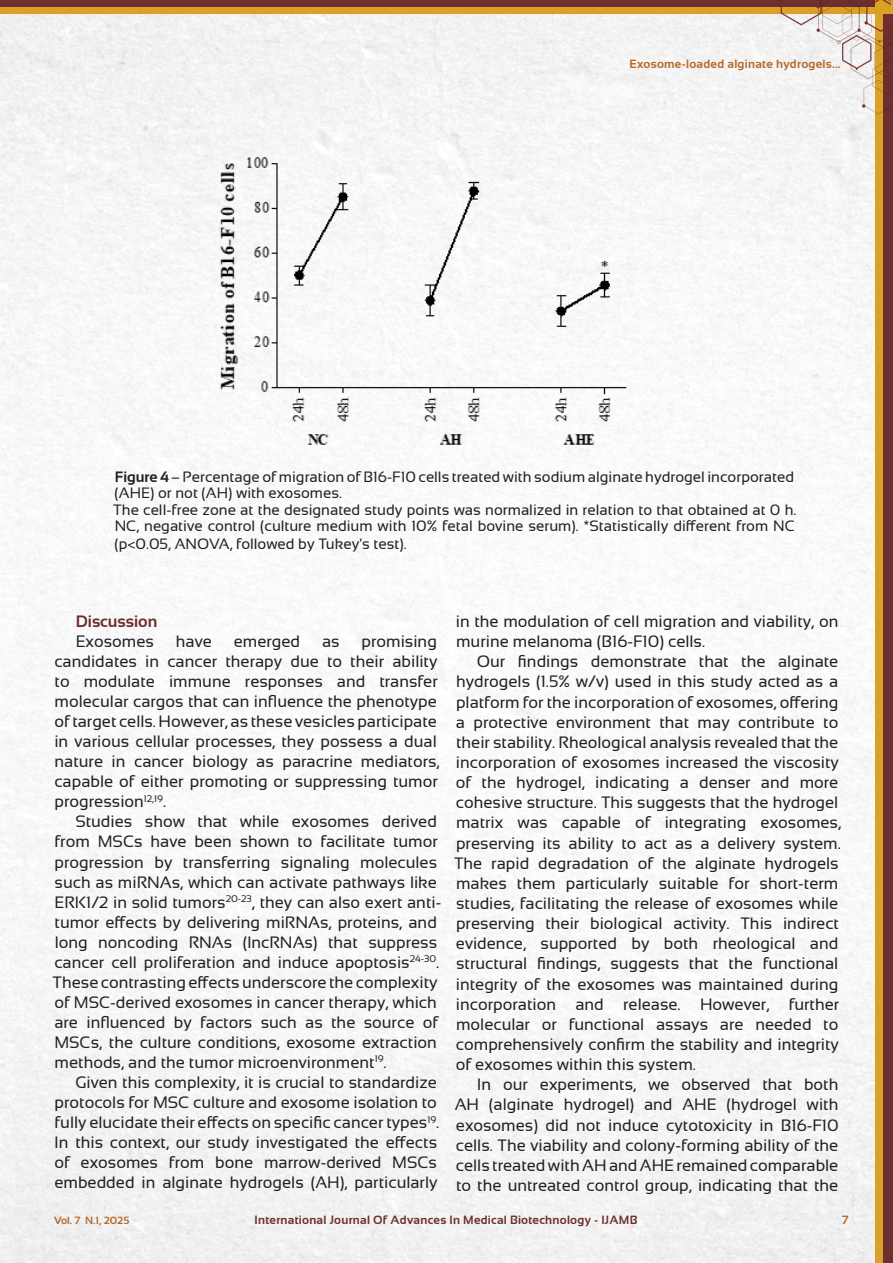
<style>
.page{position:relative;width:893px;height:1263px;background:#fff}
.page>*{position:absolute;margin:0;border:0;box-sizing:border-box;transform-origin:0 0}
.t1{font:16.5px/20.1px "Sansation";color:#231f20}
.t2{font:700 16.5px "Sansation";color:#6d2f30}
.t3{font:15px/16.5px "Sansation";color:#231f20}
.t4{font:700 12px "Sansation";letter-spacing:.02em;color:#6d2f30}
.t5{font:700 12px "Sansation";letter-spacing:.02em;color:#b76926}
.t6{font:700 10.5px "Sansation";color:#b76926}
.s1{font-weight:700}
</style>
<div class="page">
<img style="left:15px;top:14px;width:861px;height:1249px">
<div style="left:882px;top:0;width:11px;height:1263px;background:#6d2f30"></div>
<div style="left:876px;top:0;width:7px;height:1263px;background:#daa126"></div>
<div style="left:0;top:0;width:890px;height:9px;background:#6d2f30"></div>
<div style="left:0;top:7px;width:893px;height:7px;background:#daa126"></div>
<div style="left:876px;top:0;width:17px;height:8px;background:#daa126"></div>
<img style="left:725px;top:0;width:166px;height:114px">
<img style="left:201px;top:91px;width:486px;height:374px">
<p class="t5" style="left:629px;top:58px;width:213px">Exosome-loaded alginate hydrogels...</p>
<p class="t3" style="left:115px;top:468px;width:681px"><span class="s1">Figure 4</span> – Percentage of migration of B16-F10 cells treated with sodium alginate hydrogel incorporated (AHE) or not (AH) with exosomes.</p>
<p class="t3" style="left:113px;top:501px;width:685px">The cell-free zone at the designated study points was normalized in relation to that obtained at 0 h.<br>NC, negative control (culture medium with 10% fetal bovine serum). *Statistically different from NC</p>
<p class="t3" style="left:115px;top:536px;width:293px">(p&lt;0.05, ANOVA, followed by Tukey's test).</p>
<p class="t2" style="left:76px;top:612px;width:83px">Discussion</p>
<p class="t1" style="left:76px;top:631px;width:80px">Exosomes</p>
<p class="t1" style="left:176px;top:631px;width:38px">have</p>
<p class="t1" style="left:234px;top:631px;width:68px">emerged</p>
<p class="t1" style="left:322px;top:631px;width:19px">as</p>
<p class="t1" style="left:54px;top:631px;width:387px;text-indent:307px">promising candidates in cancer therapy due to their ability to modulate immune responses and transfer molecular cargos that can influence the phenotype of target cells. However, as these vesicles participate in various cellular processes, they possess a dual nature in cancer biology as paracrine mediators, capable of either promoting or suppressing tumor progression<sup>12,19</sup>.</p>
<p class="t1" style="left:53px;top:812px;width:390px;text-indent:23px">Studies show that while exosomes derived from MSCs have been shown to facilitate tumor progression by transferring signaling molecules such as miRNAs, which can activate pathways like ERK1/2 in solid tumors<sup>20-23</sup>, they can also exert anti&shy;tumor effects by delivering miRNAs, proteins, and long noncoding RNAs (lncRNAs) that suppress cancer cell proliferation and induce apoptosis<sup>24-30</sup>.<br>These contrasting effects underscore the complexity of MSC-derived exosomes in cancer therapy, which are influenced by factors such as the source of MSCs, the culture conditions, exosome extraction methods, and the tumor microenvironment<sup>19</sup>.</p>
<p class="t1" style="left:54px;top:1072px;width:387px;text-indent:21px">Given this complexity, it is crucial to standardize protocols for MSC culture and exosome isolation to fully elucidate their effects on specific cancer types<sup>19</sup>.<br>In this context, our study investigated the effects of exosomes from bone marrow-derived MSCs embedded in alginate hydrogels (AH), particularly</p>
<p class="t1" style="left:456px;top:611px;width:384px">in the modulation of cell migration and viability, on murine melanoma (B16-F10) cells.</p>
<p class="t1" style="left:454px;top:651px;width:389px;text-indent:23px">Our findings demonstrate that the alginate hydrogels (1.5% w/v) used in this study acted as a platform for the incorporation of exosomes, offering a protective environment that may contribute to their stability. Rheological analysis revealed that the incorporation of exosomes increased the viscosity of the hydrogel, indicating a denser and more cohesive structure. This suggests that the hydrogel matrix was capable of integrating exosomes, preserving its ability to act as a delivery system.<br>The rapid degradation of the alginate hydrogels makes them particularly suitable for short-term studies, facilitating the release of exosomes while preserving their biological activity. This indirect evidence, supported by both rheological and structural findings, suggests that the functional integrity of the exosomes was maintained during incorporation and release. However, further molecular or functional assays are needed to comprehensively confirm the stability and integrity of exosomes within this system.</p>
<p class="t1" style="left:455px;top:1074px;width:385px;text-align:justify;text-indent:22px">In our experiments, we observed that both AH (alginate hydrogel) and AHE (hydrogel with exosomes) did not induce cytotoxicity in B16-F10 cells. The viability and colony-forming ability of the cells treated with AH and AHE remained comparable to the untreated control group, indicating that the</p>
<p class="t6" style="left:54px;top:1214px;width:77px">Vol. 7 N.1, 2025</p>
<p class="t4" style="left:255px;top:1213px;width:384px">International Journal Of Advances In Medical Biotechnology - IJAMB</p>
<p class="t5" style="left:842px;top:1213px;width:8px">7</p>
</div>
